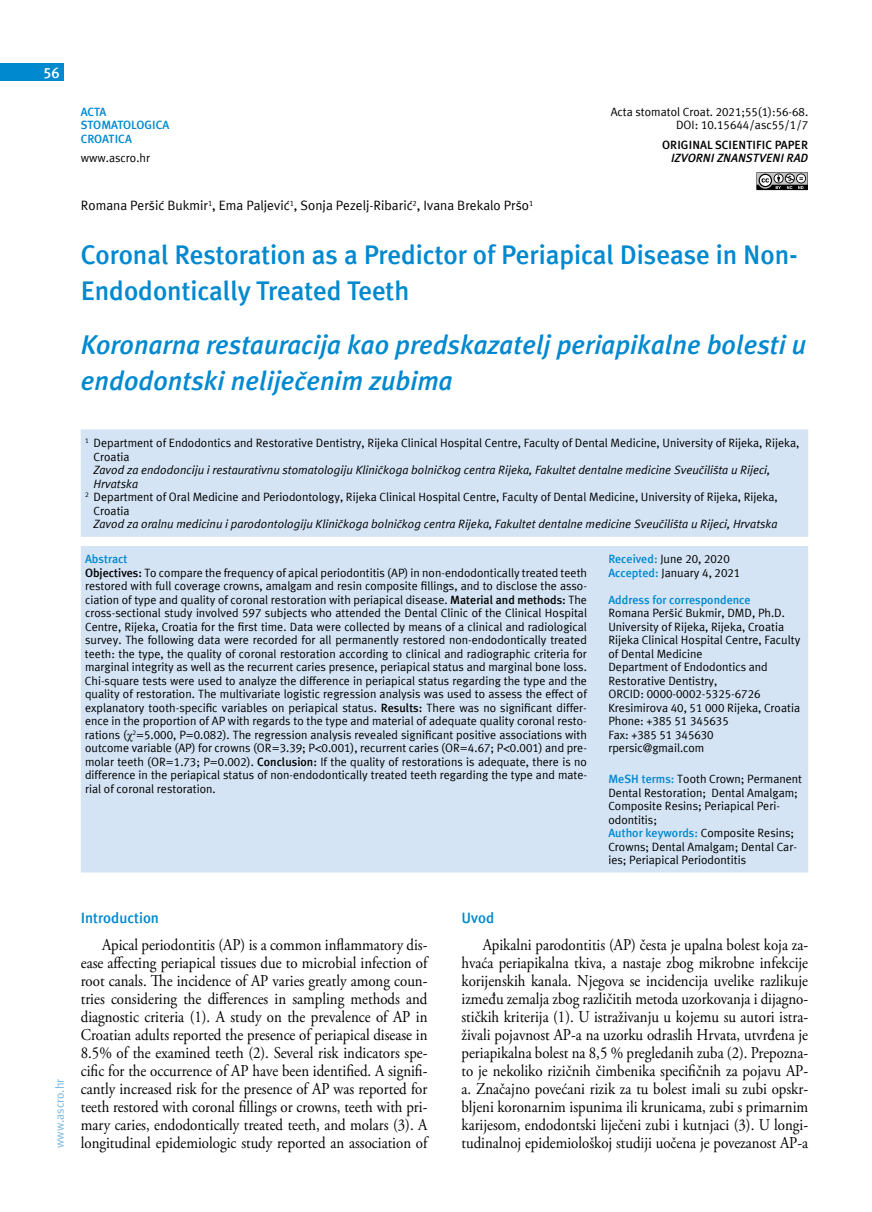
<style>
.page{position:relative;width:872px;height:1212px;background:#fff}
.page>*{position:absolute;margin:0;border:0;box-sizing:border-box;transform-origin:0 0}
.t1{font:italic 700 27px/36px "Meta ASC";color:#0089cf}
.t2{font:700 27px/36px "Meta ASC";letter-spacing:-.005em;color:#0089cf}
.t3{font:16.5px/18px "Adobe Garamond Pro";color:#000;text-align:justify;scale:.9 1}
.t4{font:700 15px "Meta ASC";color:#0089cf}
.t5{font:700 15px "Meta ASC";color:#fff}
.t6{font:13.5px "Meta ASC";color:#000}
.t7{font:12px/13.5px "Meta ASC";color:#000}
.t8{font:italic 12px "Meta ASC";color:#000}
.t9{font:700 12px/13.5px "Meta ASC";color:#0089cf}
.t10{font:700 12px "Meta ASC";letter-spacing:.005em;color:#000}
.t11{font:italic 700 12px "Meta ASC";letter-spacing:.005em;color:#000}
.t12{font:12px "Meta ASC";color:#78b7e4}
.s1{font-weight:700;color:#0089cf}
.s2{font-weight:700}
.s3{font-family:"Times New Roman"}
</style>
<div class="page">
<div style="left:0;top:64px;width:64px;height:17px;background:#0089cf"></div>
<div style="left:81px;top:429px;width:727px;height:443px;background:#d4e4f5"></div>
<div style="left:81px;top:537px;width:727px;height:8px;background:#fff"></div>
<svg style="left:756px;top:172px;width:52px;height:18px"></svg>
<p class="t5" style="left:43px;top:64px;width:18px">56</p>
<p class="t9" style="left:81px;top:105px;width:90px">ACTA<br>STOMATOLOGICA<br>CROATICA</p>
<p class="t7" style="left:81px;top:151px;width:71px">www.ascro.hr</p>
<p class="t7" style="left:611px;top:105px;width:199px;text-align:right">Acta stomatol Croat. 2021;55(1):56-68.<br>DOI: 10.15644/asc55/1/7</p>
<p class="t10" style="left:662px;top:138px;width:147px">ORIGINAL SCIENTIFIC PAPER</p>
<p class="t11" style="left:671px;top:151px;width:139px">IZVORNI ZNANSTVENI RAD</p>
<p class="t6" style="left:81px;top:198px;width:454px">Romana Peršić Bukmir<sup>1</sup>, Ema Paljević<sup>1</sup>, Sonja Pezelj-Ribarić<sup>2</sup>, Ivana Brekalo Pršo<sup>1</sup></p>
<h1 class="t2" style="left:81px;top:237px;width:718px">Coronal Restoration as a Predictor of Periapical Disease in Non-<br>Endodontically Treated Teeth</h1>
<h1 class="t1" style="left:81px;top:327px;width:727px">Koronarna restauracija kao predskazatelj periapikalne bolesti u endodontski neliječenim zubima</h1>
<p class="t7" style="left:94px;top:436px;width:707px;text-indent:-9px"><sup>1</sup> Department of Endodontics and Restorative Dentistry, Rijeka Clinical Hospital Centre, Faculty of Dental Medicine, University of Rijeka, Rijeka,<br>Croatia</p>
<p class="t8" style="left:94px;top:463px;width:678px">Zavod za endodonciju i restaurativnu stomatologiju Kliničkoga bolničkog centra Rijeka, Fakultet dentalne medicine Sveučilišta u Rijeci,</p>
<p class="t8" style="left:94px;top:477px;width:46px">Hrvatska</p>
<p class="t7" style="left:85px;top:490px;width:694px"><sup>2</sup> Department of Oral Medicine and Periodontology, Rijeka Clinical Hospital Centre, Faculty of Dental Medicine, University of Rijeka, Rijeka,</p>
<p class="t7" style="left:94px;top:504px;width:38px">Croatia</p>
<p class="t8" style="left:94px;top:517px;width:685px">Zavod za oralnu medicinu i parodontologiju Kliničkoga bolničkog centra Rijeka, Fakultet dentalne medicine Sveučilišta u Rijeci, Hrvatska</p>
<p class="t7" style="left:85px;top:552px;width:503px"><span class="s1">Abstract<br></span><span class="s2">Objectives:</span> To compare the frequency of apical periodontitis (AP) in non-endodontically treated teeth restored with full coverage crowns, amalgam and resin composite fillings, and to disclose the asso&shy;ciation of type and quality of coronal restoration with periapical disease. <span class="s2">Material and methods:</span> The cross-sectional study involved 597 subjects who attended the Dental Clinic of the Clinical Hospital Centre, Rijeka, Croatia for the first time. Data were collected by means of a clinical and radiological survey. The following data were recorded for all permanently restored non-endodontically treated teeth: the type, the quality of coronal restoration according to clinical and radiographic criteria for marginal integrity as well as the recurrent caries presence, periapical status and marginal bone loss.<br>Chi-square tests were used to analyze the difference in periapical status regarding the type and the quality of restoration. The multivariate logistic regression analysis was used to assess the effect of explanatory tooth-specific variables on periapical status. <span class="s2">Results:</span> There was no significant differ&shy;ence in the proportion of AP with regards to the type and material of adequate quality coronal resto&shy;rations (<span class="s3">χ</span><sup>2</sup>=5.000, P=0.082). The regression analysis revealed significant positive associations with outcome variable (AP) for crowns (OR=3.39; P&lt;0.001), recurrent caries (OR=4.67; P&lt;0.001) and pre&shy;molar teeth (OR=1.73; P=0.002). <span class="s2">Conclusion:</span> If the quality of restorations is adequate, there is no difference in the periapical status of non-endodontically treated teeth regarding the type and mate&shy;rial of coronal restoration.</p>
<p class="t7" style="left:608px;top:552px;width:133px"><span class="s1">Received:</span> June 20, 2020<br><span class="s1">Accepted:</span> January 4, 2021</p>
<p class="t9" style="left:608px;top:593px;width:144px">Address for correspondence</p>
<p class="t7" style="left:608px;top:606px;width:193px">Romana Peršić Bukmir, DMD, Ph.D.<br>University of Rijeka, Rijeka, Croatia<br>Rijeka Clinical Hospital Centre, Faculty of Dental Medicine<br>Department of Endodontics and<br>Restorative Dentistry,<br>ORCID: 0000-0002-5325-6726<br>Kresimirova 40, 51 000 Rijeka, Croatia<br>Phone: +385 51 345635<br>Fax: +385 51 345630 rpersic@gmail.com</p>
<p class="t7" style="left:608px;top:772px;width:195px"><span class="s1">MeSH terms:</span> Tooth Crown; Permanent<br>Dental Restoration; Dental Amalgam;<br>Composite Resins; Periapical Peri&shy;odontitis;<br><span class="s1">Author keywords:</span> Composite Resins;<br>Crowns; Dental Amalgam; Dental Car&shy;ies; Periapical Periodontitis</p>
<p class="t12" style="left:53px;top:1148px;width:71px;rotate:-90deg">www.ascro.hr</p>
<p class="t4" style="left:81px;top:909px;width:80px">Introduction</p>
<p class="t3" style="left:81px;top:936px;width:387px;text-indent:21px">Apical periodontitis (AP) is a common inflammatory dis&shy;ease affecting periapical tissues due to microbial infection of root canals. The incidence of AP varies greatly among coun&shy;tries considering the differences in sampling methods and diagnostic criteria (1). A study on the prevalence of AP in Croatian adults reported the presence of periapical disease in 8.5% of the examined teeth (2). Several risk indicators spe&shy;cific for the occurrence of AP have been identified. A signifi&shy;cantly increased risk for the presence of AP was reported for teeth restored with coronal fillings or crowns, teeth with pri&shy;mary caries, endodontically treated teeth, and molars (3). A longitudinal epidemiologic study reported an association of</p>
<p class="t4" style="left:461px;top:909px;width:34px">Uvod</p>
<p class="t3" style="left:461px;top:936px;width:387px;text-indent:21px">Apikalni parodontitis (AP) česta je upalna bolest koja za&shy;hvaća periapikalna tkiva, a nastaje zbog mikrobne infekcije korijenskih kanala. Njegova se incidencija uvelike razlikuje između zemalja zbog različitih metoda uzorkovanja i dijagno&shy;stičkih kriterija (1). U istraživanju u kojemu su autori istra&shy;živali pojavnost AP-a na uzorku odraslih Hrvata, utvrđena je periapikalna bolest na 8,5 % pregledanih zuba (2). Prepozna&shy;to je nekoliko rizičnih čimbenika specifičnih za pojavu AP&shy;a. Značajno povećani rizik za tu bolest imali su zubi opskr&shy;bljeni koronarnim ispunima ili krunicama, zubi s primarnim karijesom, endodontski liječeni zubi i kutnjaci (3). U longi&shy;tudinalnoj epidemiološkoj studiji uočena je povezanost AP-a</p>
</div>
